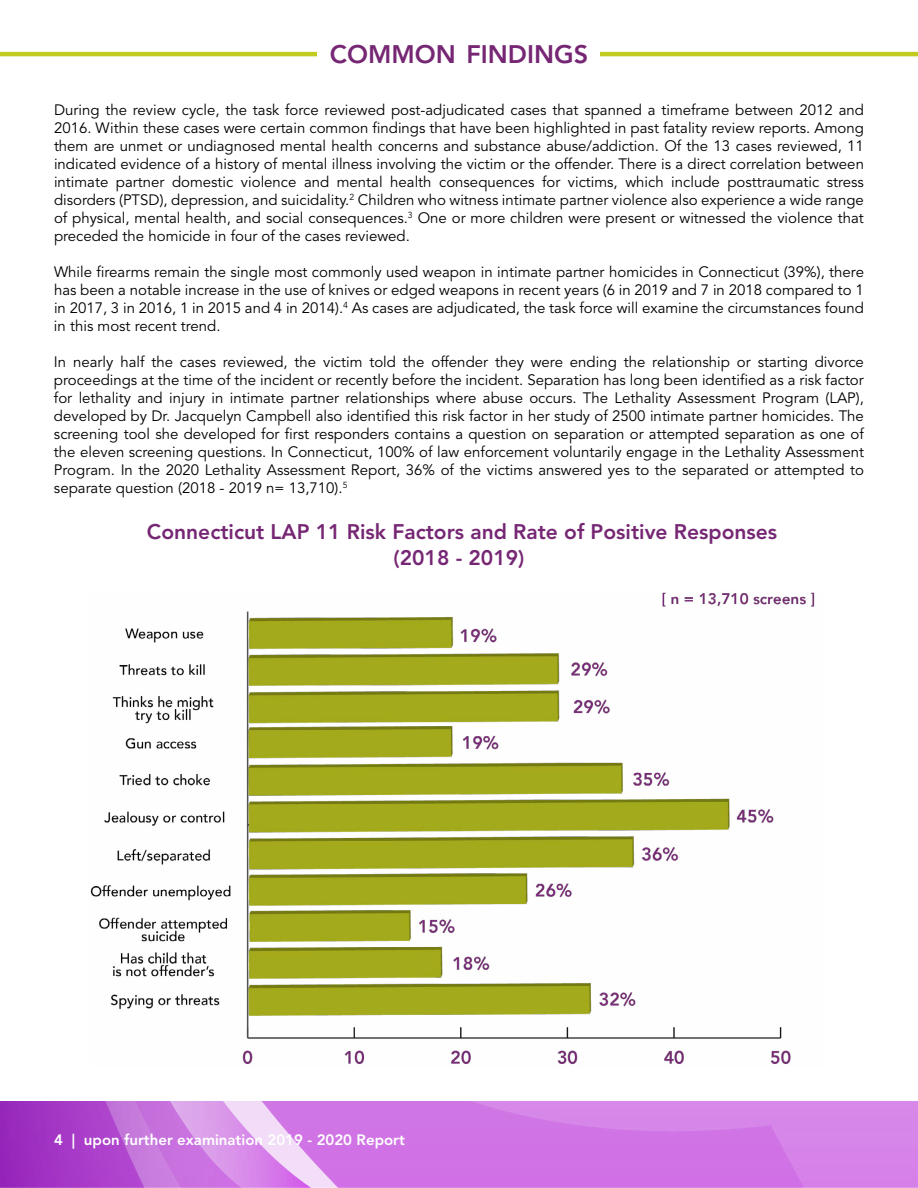
<style>
.page{position:relative;width:918px;height:1188px;background:#fff}
.page>*{position:absolute;margin:0;border:0;box-sizing:border-box;transform-origin:0 0}
.t1{font:800 25.2px "Avenir LT Std";color:#762774}
.t2{font:800 21px/25.2px "Avenir LT Std";color:#762774;text-align:center}
.t3{font:15px/18px "Avenir LT Std";color:#000;text-align:justify}
.t4{font:800 15px "Avenir LT Std";color:#fff}
</style>
<div class="page">
<img style="left:0;top:1102px;width:918px;height:86px">
<hr style="left:0;top:52px;width:918px;height:4px;background:#c2cb20">
<div style="left:318px;top:36px;width:282px;height:32px;background:#fff"></div>
<img style="left:91px;top:592px;width:724px;height:472px">
<h1 class="t1" style="left:330px;top:39px;width:260px">COMMON FINDINGS</h1>
<p class="t3" style="left:54px;top:101px;width:812px">During the review cycle, the task force reviewed post-adjudicated cases that spanned a timeframe between 2012 and 2016. Within these cases were certain common findings that have been highlighted in past fatality review reports. Among them are unmet or undiagnosed mental health concerns and substance abuse/addiction. Of the 13 cases reviewed, 11 indicated evidence of a history of mental illness involving the victim or the offender. There is a direct correlation between intimate partner domestic violence and mental health consequences for victims, which include posttraumatic stress disorders (PTSD), depression, and suicidality.<sup>2</sup> Children who witness intimate partner violence also experience a wide range of physical, mental health, and social consequences.<sup>3</sup> One or more children were present or witnessed the violence that preceded the homicide in four of the cases reviewed.</p>
<p class="t3" style="left:54px;top:263px;width:812px">While firearms remain the single most commonly used weapon in intimate partner homicides in Connecticut (39%), there has been a notable increase in the use of knives or edged weapons in recent years (6 in 2019 and 7 in 2018 compared to 1 in 2017, 3 in 2016, 1 in 2015 and 4 in 2014).<sup>4</sup> As cases are adjudicated, the task force will examine the circumstances found in this most recent trend.</p>
<p class="t3" style="left:54px;top:353px;width:812px">In nearly half the cases reviewed, the victim told the offender they were ending the relationship or starting divorce proceedings at the time of the incident or recently before the incident. Separation has long been identified as a risk factor for lethality and injury in intimate partner relationships where abuse occurs. The Lethality Assessment Program (LAP), developed by Dr. Jacquelyn Campbell also identified this risk factor in her study of 2500 intimate partner homicides. The screening tool she developed for first responders contains a question on separation or attempted separation as one of the eleven screening questions. In Connecticut, 100% of law enforcement voluntarily engage in the Lethality Assessment Program. In the 2020 Lethality Assessment Report, 36% of the victims answered yes to the separated or attempted to separate question (2018 - 2019 n= 13,710).<sup>5</sup></p>
<h2 class="t2" style="left:147px;top:520px;width:632px">Connecticut LAP 11 Risk Factors and Rate of Positive Responses (2018 - 2019)</h2>
<p class="t4" style="left:54px;top:1131px;width:352px">4 | upon further examination 2019 - 2020 Report</p>
</div>
